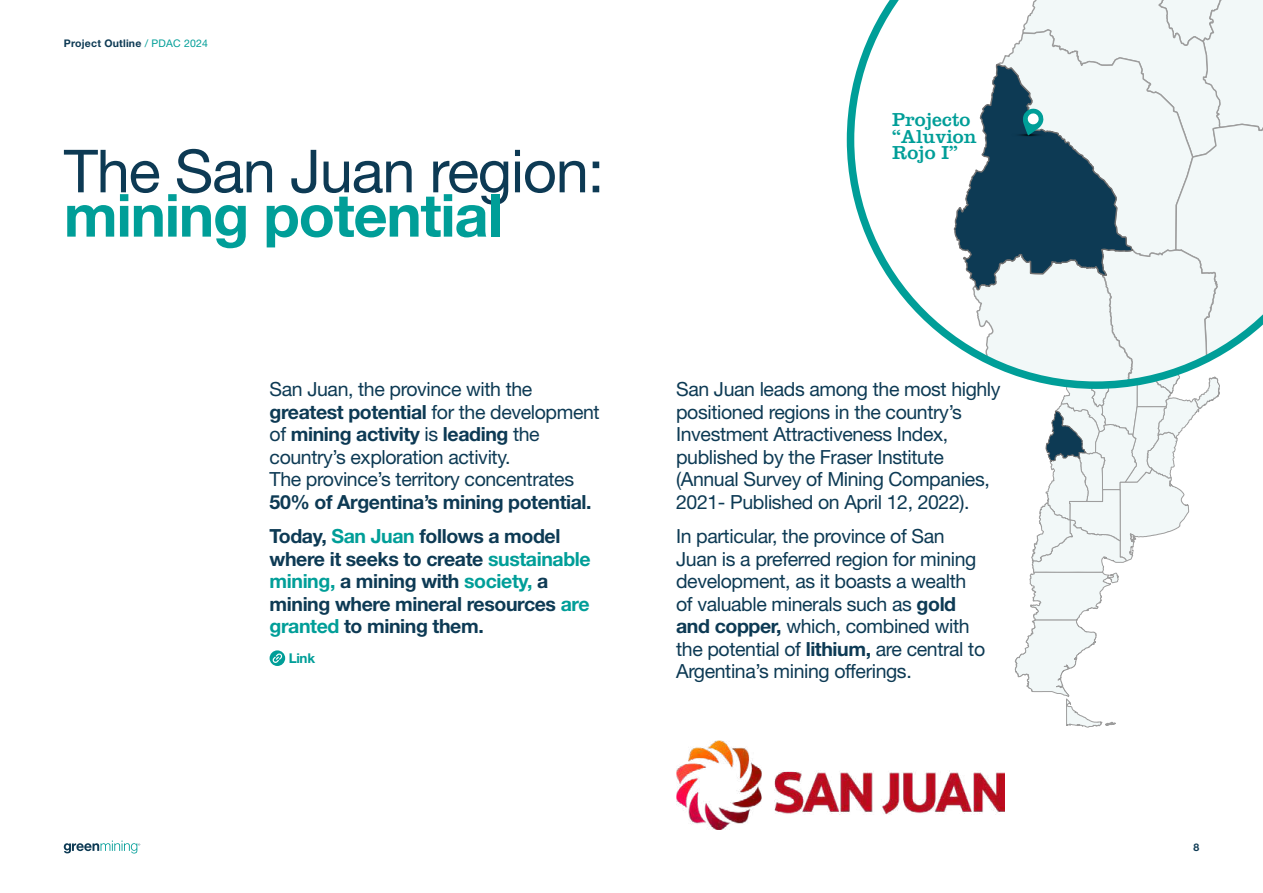
<style>
.page{position:relative;width:1263px;height:893px;background:#fff}
.page>*{position:absolute;margin:0;border:0;box-sizing:border-box;transform-origin:0 0}
.t1{font:59.55px "Helvetica Neue LT Std";letter-spacing:-.02em;color:#0d3a54}
.t2{font:700 59.55px "Helvetica Neue LT Std";letter-spacing:-.02em;color:#009e98}
.t3{font:19.5px/22.5px "Helvetica Neue LT Std";letter-spacing:-.02em;color:#0d3a54}
.t4{font:700 19.5px/22.5px "Helvetica Neue LT Std";letter-spacing:-.02em;color:#0d3a54}
.t5{font:19.5px/16.5px "Clarendon LT Std";color:#009e98}
.t6{font:700 13.5px "Helvetica Neue LT Std";color:#009e98}
.t7{font:700 10.5px "Helvetica Neue LT Std";letter-spacing:.02em;color:#0d3a54}
.s1{font-weight:400;color:#009e98}
.s2{font-weight:700}
.s3{color:#009e98}
</style>
<div class="page">
<svg style="left:64px;top:840px;width:76px;height:13px"></svg>
<svg style="left:270px;top:650px;width:15px;height:16px"></svg>
<svg style="left:272px;top:653px;width:10px;height:10px"></svg>
<svg style="left:847px;top:0;width:106px;height:344px"></svg>
<img style="left:676px;top:741px;width:85px;height:88px">
<img style="left:774px;top:771px;width:230px;height:43px">
<svg style="left:953px;top:0;width:310px;height:727px"></svg>
<p class="t7" style="left:64px;top:37px;width:146px">Project Outline <span class="s1">/ PDAC 2024</span></p>
<h1 class="t1" style="left:64px;top:136px;width:542px">The San Juan region:</h1>
<h1 class="t2" style="left:64px;top:179px;width:440px">mining potential</h1>
<p class="t3" style="left:270px;top:378px;width:332px">San Juan, the province with the <span class="s2">greatest potential</span> for the development of <span class="s2">mining activity</span> is <span class="s2">leading</span> the country’s exploration activity.<br>The province’s territory concentrates</p>
<p class="t4" style="left:270px;top:484px;width:324px;line-height:34.5px">50% of Argentina’s mining potential.<br>Today, <span class="s3">San Juan</span> follows a model</p>
<p class="t4" style="left:270px;top:547px;width:323px">where it seeks to create <span class="s3">sustainable mining,</span> a mining with <span class="s3">society,</span> a mining where mineral resources <span class="s3">are granted</span> to mining them.</p>
<p class="t6" style="left:289px;top:650px;width:28px">Link</p>
<p class="t5" style="left:892px;top:112px;width:86px">Projecto “Aluvion<br>Rojo I”</p>
<p class="t3" style="left:676px;top:378px;width:326px">San Juan leads among the most highly positioned regions in the country’s Investment Attractiveness Index, published by the Fraser Institute (Annual Survey of Mining Companies, 2021- Published on April 12, 2022).</p>
<p class="t3" style="left:676px;top:525px;width:311px">In particular, the province of San Juan is a preferred region for mining development, as it boasts a wealth of valuable minerals such as <span class="s2">gold and copper,</span> which, combined with the potential of <span class="s2">lithium,</span> are central to Argentina’s mining offerings.</p>
<p class="t7" style="left:1193px;top:841px;width:7px">8</p>
</div>
